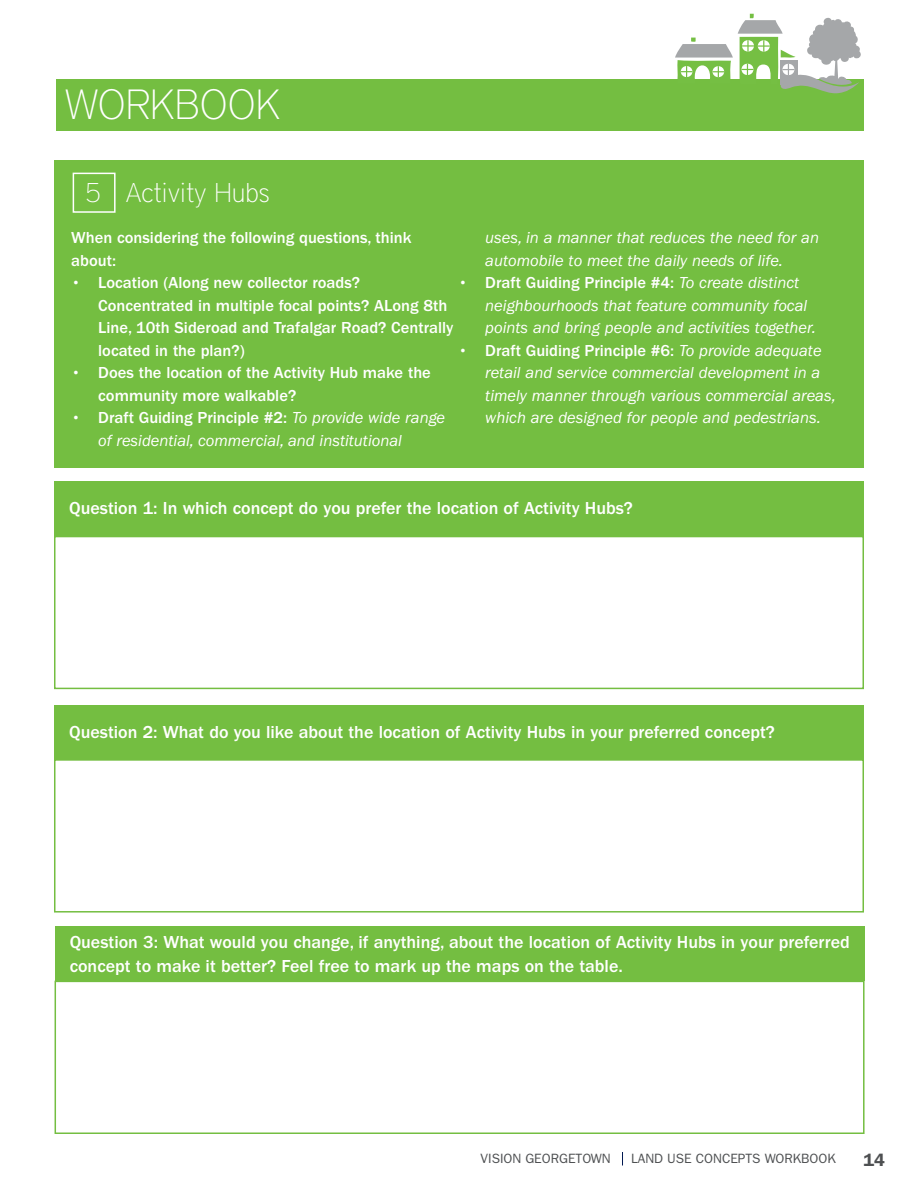
<style>
.page{position:relative;width:918px;height:1188px;background:#fff}
.page>*{position:absolute;margin:0;border:0;box-sizing:border-box;transform-origin:0 0}
.t1{font:100 42px "District";color:#fff}
.t2{font:100 27px "District";color:#fff}
.t3{font:500 18px/24px "ITC Franklin Gothic Std";color:#fff}
.t4{font:600 18px "ITC Franklin Gothic Std";color:#4e5052}
.t5{font:italic 16.5px/22.5px "ITC Franklin Gothic Std";color:#fff}
.t6{font:500 16.5px/22.5px "ITC Franklin Gothic Std";color:#fff}
.t7{font:13.5px "ITC Franklin Gothic Std";color:#4e5052}
.s1{font-weight:500;font-style:normal}
</style>
<div class="page">
<svg style="left:622px;top:1152px;width:1px;height:14px"></svg>
<div style="left:56px;top:79px;width:808px;height:52px;background:#74be41"></div>
<svg style="left:675px;top:14px;width:186px;height:79px"></svg>
<div style="left:54px;top:160px;width:810px;height:308px;background:#74be41"></div>
<div style="left:73px;top:173px;width:43px;height:40px;border:2px solid #fff"></div>
<div style="left:54px;top:482px;width:810px;height:54px;background:#74be41"></div>
<div style="left:54px;top:705px;width:810px;height:54px;background:#74be41"></div>
<div style="left:55px;top:927px;width:810px;height:54px;background:#74be41"></div>
<div style="left:54px;top:536px;width:810px;height:153px;border:2px solid #74be41"></div>
<div style="left:54px;top:759px;width:810px;height:154px;border:2px solid #74be41"></div>
<div style="left:55px;top:981px;width:810px;height:153px;border:2px solid #74be41"></div>
<p class="t1" style="left:64px;top:79px;width:218px">WORKBOOK</p>
<p class="t2" style="left:86px;top:177px;width:17px">5</p>
<p class="t2" style="left:125px;top:177px;width:146px">Activity Hubs</p>
<p class="t6" style="left:71px;top:227px;width:342px">When considering the following questions, think about:</p>
<p class="t6" style="left:98px;top:272px;width:357px;text-indent:-27px">• Location (Along new collector roads?<br>Concentrated in multiple focal points? ALong 8th Line, 10th Sideroad and Trafalgar Road? Centrally located in the plan?)</p>
<p class="t6" style="left:98px;top:362px;width:334px;text-indent:-27px">• Does the location of the Activity Hub make the community more walkable?</p>
<p class="t5" style="left:98px;top:407px;width:348px;text-indent:-27px"><span class="s1">• Draft Guiding Principle #2:</span> To provide wide range of residential, commercial, and institutional</p>
<p class="t5" style="left:485px;top:227px;width:335px">uses, in a manner that reduces the need for an automobile to meet the daily needs of life.</p>
<p class="t5" style="left:485px;top:272px;width:332px;text-indent:-27px"><span class="s1">• Draft Guiding Principle #4:</span> To create distinct neighbourhoods that feature community focal points and bring people and activities together.</p>
<p class="t5" style="left:485px;top:339px;width:352px;text-indent:-27px"><span class="s1">• Draft Guiding Principle #6:</span> To provide adequate retail and service commercial development in a timely manner through various commercial areas, which are designed for people and pedestrians.</p>
<p class="t3" style="left:69px;top:496px;width:565px">Question 1: In which concept do you prefer the location of Activity Hubs?</p>
<p class="t3" style="left:69px;top:721px;width:707px">Question 2: What do you like about the location of Activity Hubs in your preferred concept?</p>
<p class="t3" style="left:70px;top:930px;width:782px">Question 3: What would you change, if anything, about the location of Activity Hubs in your preferred concept to make it better? Feel free to mark up the maps on the table.</p>
<p class="t7" style="left:481px;top:1150px;width:132px">VISION GEORGETOWN</p>
<p class="t7" style="left:631px;top:1150px;width:206px">LAND USE CONCEPTS WORKBOOK</p>
<p class="t4" style="left:863px;top:1149px;width:23px">14</p>
</div>
